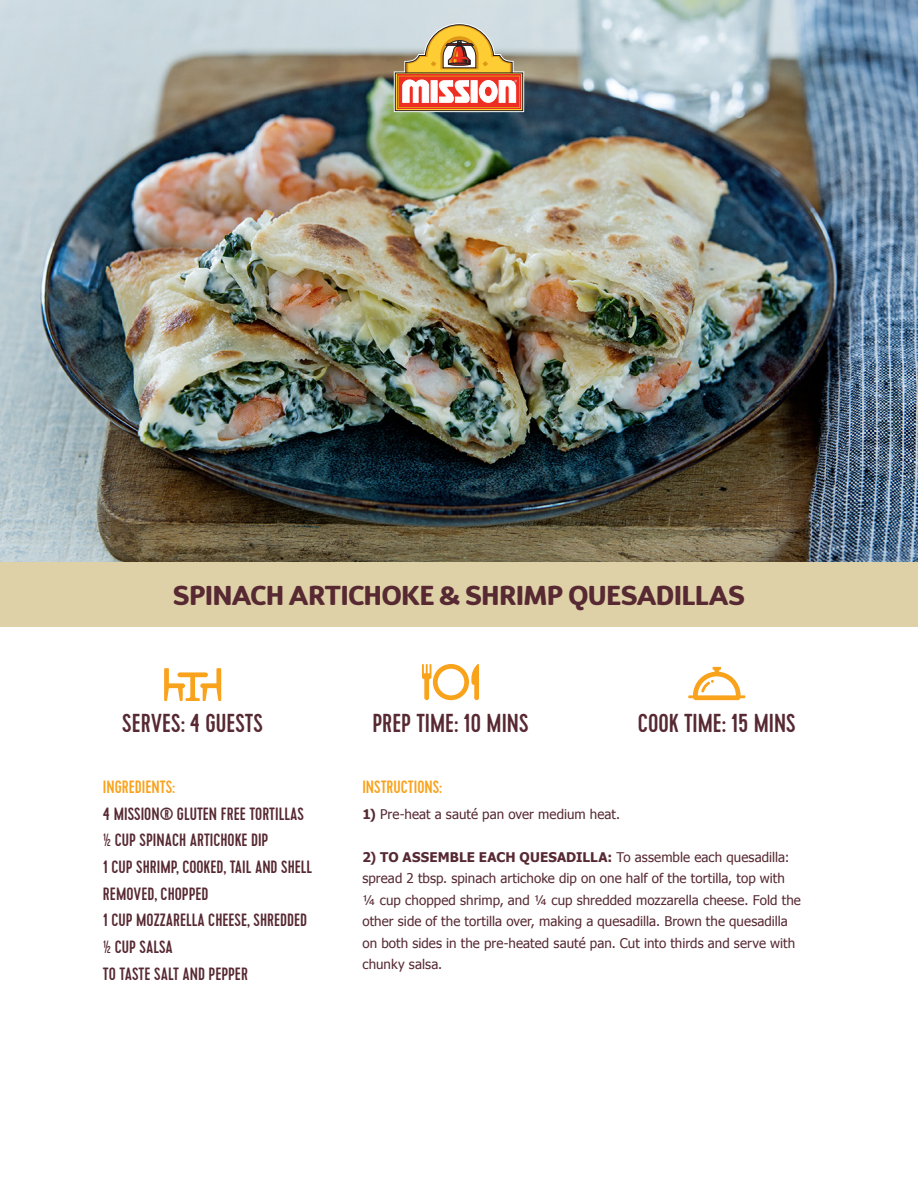
<style>
.page{position:relative;width:918px;height:1188px;background:#fff}
.page>*{position:absolute;margin:0;border:0;box-sizing:border-box;transform-origin:0 0}
.t1{font:800 27.3px "D Sari";letter-spacing:-.005em;color:#572932}
.t2{font:500 25.95px "Cervo";color:#572932}
.t3{font:500 17.85px/26.7px "Cervo";color:#572932}
.t4{font:500 17.85px "Cervo";color:#f9a21c}
.t5{font:13.35px/21.5px "Tahoma";letter-spacing:.005em;color:#572932}
.s1{font-weight:700}
</style>
<div class="page">
<img style="left:0;top:0;width:918px;height:562px">
<div style="left:0;top:562px;width:918px;height:65px;background:#dfd1a7"></div>
<svg style="left:164px;top:668px;width:57px;height:33px"></svg>
<svg style="left:422px;top:664px;width:57px;height:36px"></svg>
<svg style="left:688px;top:667px;width:57px;height:33px"></svg>
<svg style="left:393px;top:23px;width:132px;height:90px"></svg>
<p class="t1" style="left:173px;top:578px;width:573px">SPINACH ARTICHOKE &amp; SHRIMP QUESADILLAS</p>
<p class="t2" style="left:122px;top:708px;width:142px">SERVES: 4 GUESTS</p>
<p class="t2" style="left:372px;top:708px;width:158px">PREP TIME: 10 MINS</p>
<p class="t2" style="left:638px;top:708px;width:159px">COOK TIME: 15 MINS</p>
<p class="t4" style="left:103px;top:776px;width:73px">INGREDIENTS:</p>
<p class="t3" style="left:103px;top:801px;width:202px">4 MISSION® GLUTEN FREE TORTILLAS</p>
<p class="t3" style="left:103px;top:827px;width:167px">½ CUP SPINACH ARTICHOKE DIP</p>
<p class="t3" style="left:103px;top:854px;width:211px">1 CUP SHRIMP, COOKED, TAIL AND SHELL<br>REMOVED, CHOPPED</p>
<p class="t3" style="left:103px;top:907px;width:206px">1 CUP MOZZARELLA CHEESE, SHREDDED</p>
<p class="t3" style="left:103px;top:934px;width:71px">½ CUP SALSA</p>
<p class="t3" style="left:103px;top:961px;width:146px">TO TASTE SALT AND PEPPER</p>
<p class="t4" style="left:362px;top:776px;width:81px">INSTRUCTIONS:</p>
<p class="t5" style="left:362px;top:803px;width:259px"><span class="s1">1)</span> Pre-heat a sauté pan over medium heat.</p>
<p class="t5" style="left:362px;top:846px;width:440px"><span class="s1">2) TO ASSEMBLE EACH QUESADILLA:</span> To assemble each quesadilla: spread 2 tbsp. spinach artichoke dip on one half of the tortilla, top with ¼ cup chopped shrimp, and ¼ cup shredded mozzarella cheese. Fold the other side of the tortilla over, making a quesadilla. Brown the quesadilla on both sides in the pre-heated sauté pan. Cut into thirds and serve with chunky salsa.</p>
</div>
